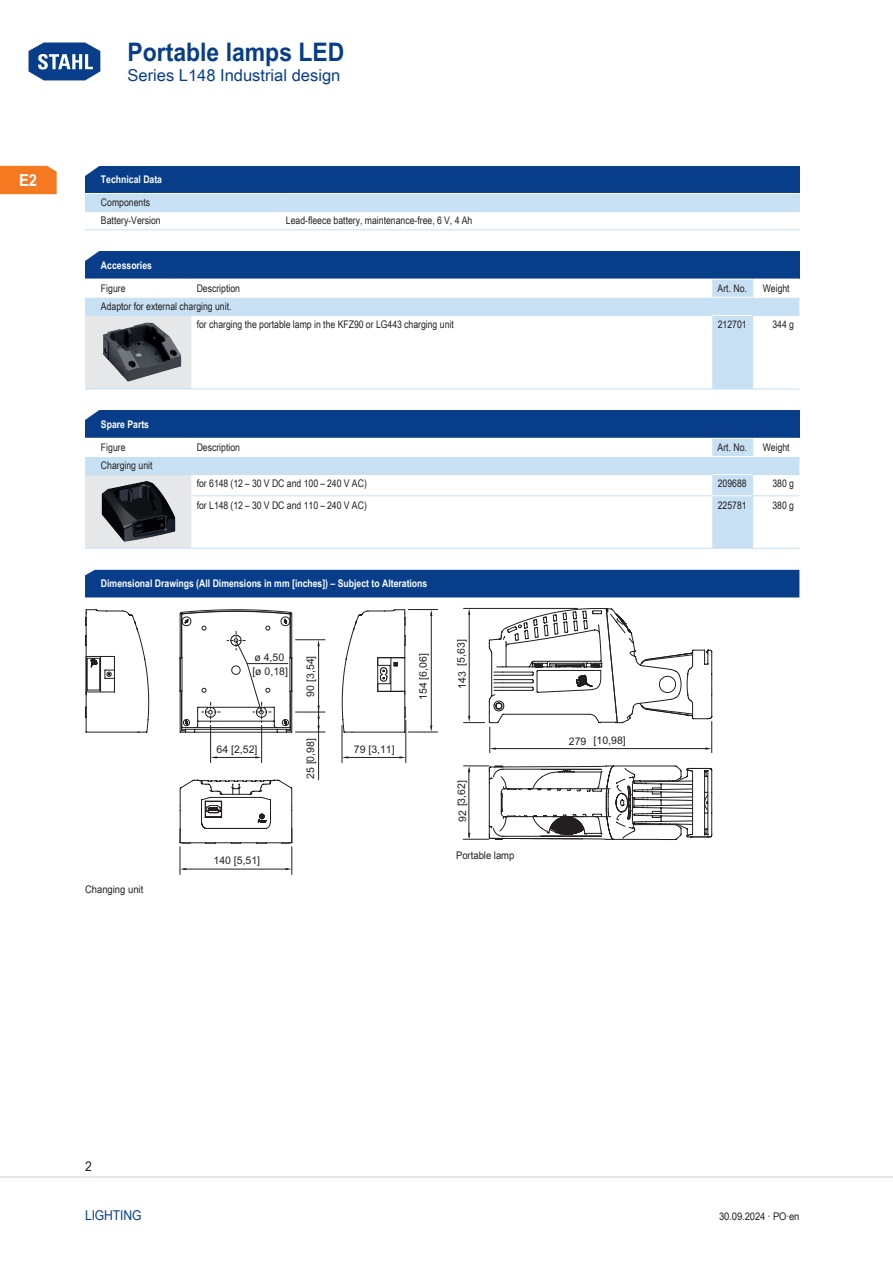
<style>
.page{position:relative;width:893px;height:1263px;background:#fff}
.page>*{position:absolute;margin:0;border:0;box-sizing:border-box;transform-origin:0 0}
.t1{font:700 25.5px "Arial Unicode MS";color:#083e89;scale:.9 1}
.TabHeader1stColumn{font:700 24px "Arial Unicode MS";color:#fff;scale:1.45 1}
.t2{font:16.5px "Arial Unicode MS";color:#083e89}
.t3{font:700 16.5px "Arial Unicode MS";color:#fff;scale:.9 1}
.t4{font:13.5px "Arial Unicode MS";letter-spacing:-.01em;color:#083e89;scale:.9 1}
.t5{font:13.5px "Arial Unicode MS";color:#231f20;scale:.9 1}
.TabBodyLeft{font:10.5px "Arial Unicode MS";color:#231f20;scale:.83 1}
.TabHeader1stColumn-2{font:700 10.5px "Arial Unicode MS";color:#fff;scale:.83 1}
.TabBodyLeft-2{font:10.5px "Arial Unicode MS";color:#231f20}
.TabBodyCenter{font:10.5px "Arial Unicode MS";color:#231f20;scale:.83 1}
.TabBody1stColumnTitl{font:10.5px "Arial Unicode MS";color:#231f20;scale:.83 1}
.TabBodyLeft-3{font:10.5px "Arial Unicode MS";color:#231f20;scale:.9 1}
.TabBody1stColumn{font:10.5px "Arial Unicode MS";color:#231f20;scale:.83 1}
.t6{font:10.5px "Arial";color:#231f20}
.TabBodyRight{font:10.5px "Arial Unicode MS";color:#231f20;scale:.83 1}
.s1{font-weight:400;font-size:31.65px;color:#fff}
</style>
<div class="page">
<svg style="left:28px;top:42px;width:73px;height:39px"></svg>
<hr style="left:0;top:1176px;width:893px;height:2px;background:#e6e7e9">
<div style="left:0;top:166px;width:57px;height:28px;background:#f47921"></div>
<div style="left:85px;top:166px;width:714px;height:27px;background:#083e89"></div>
<div style="left:85px;top:193px;width:714px;height:19px;background:#c7e0f3"></div>
<hr style="left:85px;top:193px;width:196px;height:1px;background:#fff">
<hr style="left:281px;top:193px;width:518px;height:1px;background:#fff">
<hr style="left:85px;top:229px;width:196px;height:1px;background:#c7e0f3">
<hr style="left:281px;top:229px;width:518px;height:1px;background:#c7e0f3">
<svg style="left:463px;top:608px;width:249px;height:145px"></svg>
<svg style="left:463px;top:765px;width:249px;height:75px"></svg>
<svg style="left:211px;top:639px;width:195px;height:142px"></svg>
<svg style="left:342px;top:609px;width:64px;height:124px"></svg>
<hr style="left:210px;top:725px;width:1px;height:38px;background:#231f20">
<hr style="left:261px;top:725px;width:1px;height:38px;background:#231f20">
<hr style="left:431px;top:613px;width:1px;height:115px;background:#231f20">
<hr style="left:408px;top:609px;width:30px;height:1px;background:#231f20">
<hr style="left:408px;top:732px;width:30px;height:1px;background:#231f20">
<hr style="left:214px;top:757px;width:43px;height:1px;background:#231f20">
<svg style="left:255px;top:756px;width:7px;height:2px"></svg>
<hr style="left:346px;top:757px;width:56px;height:1px;background:#231f20">
<hr style="left:342px;top:725px;width:1px;height:38px;background:#231f20">
<hr style="left:406px;top:720px;width:1px;height:43px;background:#231f20">
<hr style="left:318px;top:643px;width:1px;height:137px;background:#231f20">
<svg style="left:180px;top:609px;width:145px;height:124px"></svg>
<svg style="left:179px;top:779px;width:114px;height:95px"></svg>
<svg style="left:85px;top:609px;width:64px;height:124px"></svg>
<div style="left:85px;top:251px;width:714px;height:28px;background:#083e89"></div>
<svg style="left:85px;top:280px;width:714px;height:109px"></svg>
<svg style="left:752px;top:279px;width:1px;height:18px"></svg>
<hr style="left:85px;top:297px;width:85px;height:1px;background:#fff">
<svg style="left:170px;top:297px;width:21px;height:1px"></svg>
<hr style="left:191px;top:297px;width:521px;height:1px;background:#fff">
<hr style="left:712px;top:297px;width:41px;height:1px;background:#fff">
<hr style="left:753px;top:297px;width:46px;height:1px;background:#fff">
<svg style="left:85px;top:315px;width:106px;height:75px;background:#e4e6e9"></svg>
<hr style="left:191px;top:315px;width:521px;height:1px;background:#c7e0f3">
<hr style="left:191px;top:389px;width:521px;height:1px;background:#c7e0f3">
<hr style="left:712px;top:315px;width:40px;height:1px;background:#fff">
<hr style="left:712px;top:389px;width:41px;height:1px;background:#c7e0f3">
<hr style="left:752px;top:315px;width:47px;height:1px;background:#c7e0f3">
<hr style="left:753px;top:389px;width:46px;height:1px;background:#c7e0f3">
<hr style="left:752px;top:316px;width:1px;height:73px;background:#c7e0f3">
<img style="left:103px;top:322px;width:78px;height:60px">
<div style="left:85px;top:411px;width:714px;height:27px;background:#083e89"></div>
<svg style="left:85px;top:439px;width:714px;height:109px"></svg>
<svg style="left:752px;top:439px;width:1px;height:17px"></svg>
<hr style="left:85px;top:456px;width:85px;height:1px;background:#fff">
<svg style="left:170px;top:456px;width:21px;height:1px"></svg>
<hr style="left:191px;top:456px;width:521px;height:1px;background:#fff">
<hr style="left:712px;top:456px;width:41px;height:1px;background:#fff">
<hr style="left:753px;top:456px;width:46px;height:1px;background:#fff">
<svg style="left:85px;top:474px;width:106px;height:75px;background:#909296"></svg>
<hr style="left:191px;top:474px;width:521px;height:1px;background:#c7e0f3">
<hr style="left:712px;top:474px;width:40px;height:1px;background:#fff">
<hr style="left:752px;top:474px;width:47px;height:1px;background:#c7e0f3">
<svg style="left:752px;top:475px;width:1px;height:20px"></svg>
<hr style="left:191px;top:495px;width:521px;height:1px;background:#c7e0f3">
<hr style="left:191px;top:548px;width:521px;height:1px;background:#c7e0f3">
<hr style="left:712px;top:495px;width:40px;height:1px;background:#fff">
<hr style="left:712px;top:548px;width:41px;height:1px;background:#c7e0f3">
<hr style="left:752px;top:495px;width:47px;height:1px;background:#c7e0f3">
<hr style="left:753px;top:548px;width:46px;height:1px;background:#c7e0f3">
<hr style="left:752px;top:496px;width:1px;height:52px;background:#c7e0f3">
<img style="left:105px;top:481px;width:41px;height:10px">
<div style="left:85px;top:570px;width:714px;height:27px;background:#083e89"></div>
<h1 class="t1" style="left:26px;top:33px;width:355px"><span class="s1">Home</span> Portable lamps LED</h1>
<h3 class="t2" style="left:128px;top:63px;width:214px">Series L148 Industrial design</h3>
<h3 class="t3" style="left:19px;top:168px;width:22px">E2</h3>
<p class="TabHeader1stColumn" style="left:82px;top:154px;width:16px">◤</p>
<p class="TabHeader1stColumn-2" style="left:101px;top:172px;width:75px">Technical Data</p>
<p class="TabBody1stColumn" style="left:101px;top:195px;width:61px">Components</p>
<p class="TabBody1stColumn" style="left:101px;top:213px;width:73px">Battery-Version</p>
<p class="TabBodyLeft" style="left:286px;top:213px;width:226px">Lead-fleece battery, maintenance-free, 6 V, 4 Ah</p>
<p class="TabHeader1stColumn" style="left:82px;top:239px;width:16px">◤</p>
<p class="TabHeader1stColumn-2" style="left:101px;top:257px;width:63px">Accessories</p>
<p class="TabBody1stColumn" style="left:101px;top:281px;width:31px">Figure</p>
<p class="TabBodyLeft" style="left:197px;top:281px;width:54px">Description</p>
<p class="TabBodyCenter" style="left:718px;top:281px;width:37px">Art. No.</p>
<p class="TabBodyCenter" style="left:763px;top:281px;width:34px">Weight</p>
<p class="TabBody1stColumnTitl" style="left:101px;top:299px;width:159px">Adaptor for external charging unit.</p>
<p class="TabBodyLeft" style="left:197px;top:317px;width:311px">for charging the portable lamp in the KFZ90 or LG443 charging unit</p>
<p class="TabBodyCenter" style="left:718px;top:317px;width:36px">212701</p>
<p class="TabBodyRight" style="left:772px;top:317px;width:28px">344 g</p>
<p class="TabHeader1stColumn" style="left:82px;top:398px;width:16px">◤</p>
<p class="TabHeader1stColumn-2" style="left:101px;top:416px;width:60px">Spare Parts</p>
<p class="TabBody1stColumn" style="left:101px;top:440px;width:31px">Figure</p>
<p class="TabBodyLeft" style="left:197px;top:440px;width:54px">Description</p>
<p class="TabBodyCenter" style="left:718px;top:440px;width:37px">Art. No.</p>
<p class="TabBodyCenter" style="left:763px;top:440px;width:34px">Weight</p>
<p class="TabBody1stColumnTitl" style="left:101px;top:458px;width:64px">Charging unit</p>
<p class="TabBodyLeft" style="left:197px;top:476px;width:207px">for 6148 (12 – 30 V DC and 100 – 240 V AC)</p>
<p class="TabBodyCenter" style="left:718px;top:476px;width:36px">209688</p>
<p class="TabBodyRight" style="left:772px;top:476px;width:28px">380 g</p>
<p class="TabBodyLeft" style="left:197px;top:497px;width:207px">for L148 (12 – 30 V DC and 110 – 240 V AC)</p>
<p class="TabBodyCenter" style="left:718px;top:497px;width:36px">225781</p>
<p class="TabBodyRight" style="left:772px;top:497px;width:28px">380 g</p>
<p class="TabHeader1stColumn-2" style="left:101px;top:576px;width:395px">Dimensional Drawings (All Dimensions in mm [inches]) – Subject to Alterations</p>
<p class="TabBodyLeft-3" style="left:85px;top:882px;width:66px">Changing unit</p>
<p class="TabBodyLeft-2" style="left:254px;top:653px;width:31px">ø 4,50</p>
<p class="TabBodyLeft-2" style="left:252px;top:668px;width:37px">[ø 0,18]</p>
<p class="TabBodyLeft-2" style="left:217px;top:745px;width:42px">64 [2,52]</p>
<p class="TabBodyLeft-2" style="left:307px;top:696px;width:42px;rotate:-90deg">90 [3,54]</p>
<p class="TabBodyLeft-2" style="left:307px;top:779px;width:42px;rotate:-90deg">25 [0,98]</p>
<p class="TabBodyLeft-2" style="left:213px;top:856px;width:48px">140 [5,51]</p>
<p class="TabBodyLeft-2" style="left:354px;top:746px;width:42px">79 [3,11]</p>
<p class="TabBodyLeft-2" style="left:419px;top:700px;width:48px;rotate:-90deg">154 [6,06]</p>
<p class="t6" style="left:457px;top:666px;width:28px;rotate:-90deg">[5,63]</p>
<p class="t6" style="left:458px;top:689px;width:19px;rotate:-90deg">143</p>
<p class="t6" style="left:458px;top:822px;width:43px;rotate:-90deg">92 [3,62]</p>
<p class="TabBodyLeft-3" style="left:456px;top:848px;width:66px">Portable lamp</p>
<p class="t6" style="left:569px;top:737px;width:58px">279 [10,98]</p>
<p class="t5" style="left:85px;top:1157px;width:9px">2</p>
<p class="t4" style="left:85px;top:1205px;width:64px">Lighti ng</p>
<p class="TabBodyLeft-3" style="left:719px;top:1208px;width:91px">30.09.2024 · PO·en</p>
</div>
